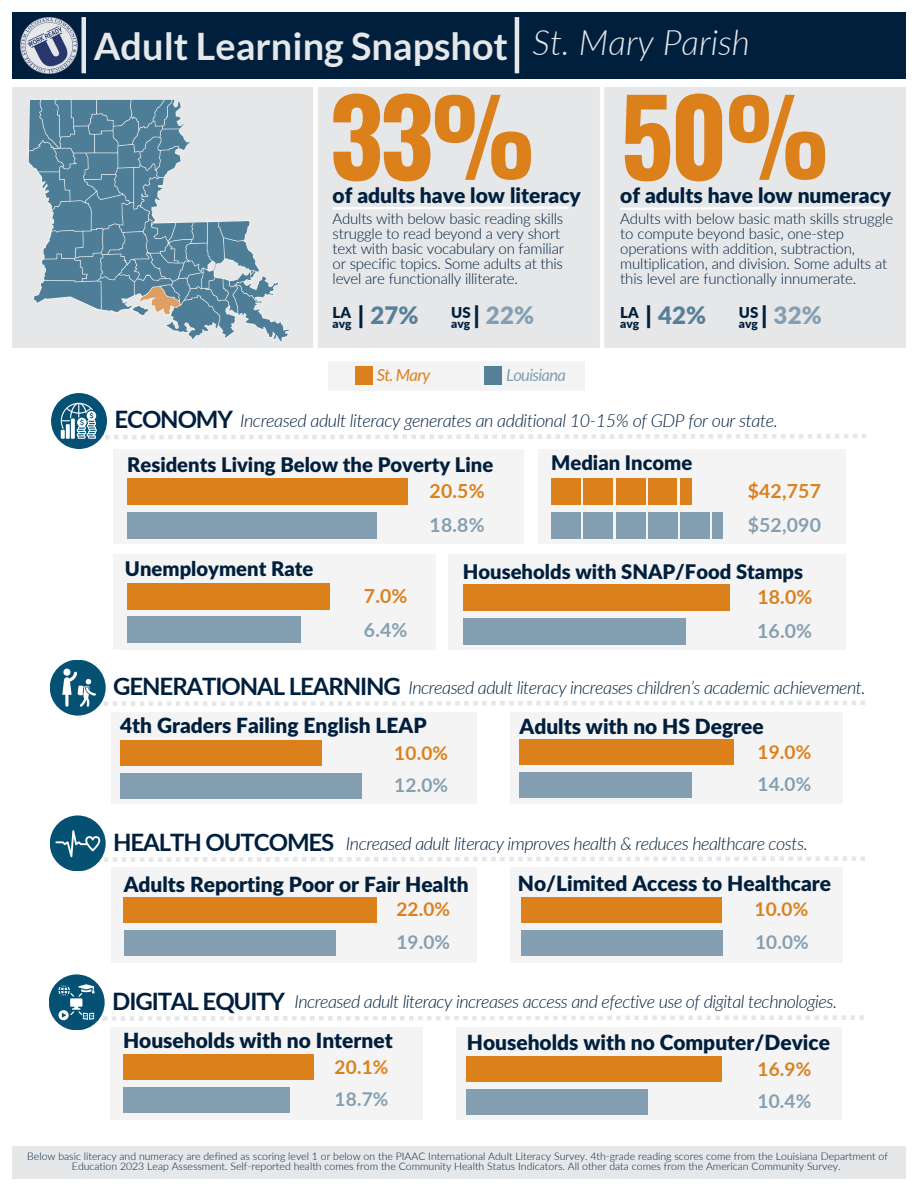
<style>
.page{position:relative;width:918px;height:1188px;background:#fff}
.page>*{position:absolute;margin:0;border:0;box-sizing:border-box;transform-origin:0 0}
.t1{font:700 105px "Oswald";color:#db801b}
.t2{font:700 37.8px "Lato";color:#e5e7e9}
.t3{font:900 24px "Lato";color:#558097}
.t4{font:900 24px "Lato";color:#849fb2}
.t5{font:900 21px "Lato Latin";color:#001f3d}
.t6{font:900 20.1px "Lato Latin";color:#001f3d}
.t7{font:700 19.5px "Lato";letter-spacing:.01em;color:#db801b}
.t8{font:700 19.5px "Lato";letter-spacing:.01em;color:#849fb2}
.t9{font:700 18.9px "Lato";letter-spacing:.01em;color:#db801b}
.t10{font:700 18.9px "Lato";letter-spacing:.01em;color:#849fb2}
.t11{font:italic 300 18px "Lato";letter-spacing:-.03em;color:#001f3d}
.t12{font:italic 16.5px "Lato";letter-spacing:-.045em;color:#849fb2}
.t13{font:italic 16.5px "Lato";letter-spacing:-.045em;color:#db801b}
.t14{font:300 15px/15px "Lato";letter-spacing:-.01em;color:#001f3d}
.t15{font:900 15px "Lato";color:#001f3d}
.t16{font:900 12px "Lato";color:#001f3d}
.t17{font:300 10.5px/9.6px "Lato";color:#001f3d;text-align:center}
.s1{font-weight:300;font-style:italic;font-size:35.1px}
.s2{color:#001f3d}
.s3{font-weight:700;font-style:normal;font-size:24px}
</style>
<div class="page">
<div style="left:12px;top:12px;width:894px;height:67px;background:#001f3d"></div>
<img style="left:21px;top:18px;width:56px;height:56px">
<hr style="left:515px;top:17px;width:4px;height:56px;background:#e5e7e9">
<div style="left:51px;top:393px;width:56px;height:56px;background:#045174;border-radius:50%"></div>
<svg style="left:61px;top:403px;width:805px;height:36px"></svg>
<div style="left:114px;top:554px;width:322px;height:96px;background:#f4f4f4"></div>
<div style="left:127px;top:583px;width:202px;height:27px;background:#db801b"></div>
<div style="left:127px;top:617px;width:174px;height:26px;background:#849fb2"></div>
<div style="left:114px;top:449px;width:410px;height:94px;background:#f4f4f4"></div>
<div style="left:127px;top:479px;width:281px;height:26px;background:#db801b"></div>
<div style="left:127px;top:512px;width:250px;height:26px;background:#849fb2"></div>
<div style="left:448px;top:554px;width:397px;height:96px;background:#f4f4f4"></div>
<div style="left:463px;top:585px;width:267px;height:26px;background:#db801b"></div>
<div style="left:463px;top:618px;width:223px;height:26px;background:#849fb2"></div>
<div style="left:538px;top:449px;width:307px;height:94px;background:#f4f4f4"></div>
<div style="left:551px;top:512px;width:30px;height:26px;background:#849fb2"></div>
<div style="left:583px;top:512px;width:30px;height:26px;background:#849fb2"></div>
<div style="left:616px;top:512px;width:29px;height:26px;background:#849fb2"></div>
<div style="left:648px;top:512px;width:30px;height:26px;background:#849fb2"></div>
<div style="left:551px;top:479px;width:30px;height:26px;background:#db801b"></div>
<div style="left:583px;top:479px;width:30px;height:26px;background:#db801b"></div>
<div style="left:616px;top:479px;width:29px;height:26px;background:#db801b"></div>
<div style="left:648px;top:479px;width:29px;height:26px;background:#db801b"></div>
<div style="left:680px;top:512px;width:29px;height:26px;background:#849fb2"></div>
<div style="left:712px;top:512px;width:10px;height:26px;background:#849fb2"></div>
<div style="left:511px;top:867px;width:332px;height:96px;background:#f4f4f4"></div>
<div style="left:521px;top:897px;width:201px;height:26px;background:#db801b"></div>
<div style="left:521px;top:930px;width:201px;height:26px;background:#849fb2"></div>
<div style="left:111px;top:867px;width:366px;height:96px;background:#f4f4f4"></div>
<div style="left:124px;top:897px;width:253px;height:26px;background:#db801b"></div>
<div style="left:124px;top:930px;width:212px;height:26px;background:#849fb2"></div>
<div style="left:50px;top:815px;width:56px;height:56px;background:#045174;border-radius:50%"></div>
<svg style="left:55px;top:830px;width:810px;height:32px"></svg>
<div style="left:12px;top:1146px;width:894px;height:33px;background:#e5e7e9"></div>
<div style="left:111px;top:1027px;width:312px;height:93px;background:#f4f4f4"></div>
<div style="left:123px;top:1054px;width:191px;height:26px;background:#db801b"></div>
<div style="left:123px;top:1087px;width:167px;height:26px;background:#849fb2"></div>
<div style="left:49px;top:974px;width:56px;height:56px;background:#045174;border-radius:50%"></div>
<svg style="left:58px;top:984px;width:806px;height:37px"></svg>
<div style="left:457px;top:1027px;width:385px;height:93px;background:#f4f4f4"></div>
<div style="left:467px;top:1056px;width:255px;height:26px;background:#db801b"></div>
<div style="left:467px;top:1089px;width:181px;height:26px;background:#849fb2"></div>
<div style="left:50px;top:660px;width:56px;height:56px;background:#045174;border-radius:50%"></div>
<svg style="left:62px;top:669px;width:803px;height:38px"></svg>
<div style="left:511px;top:712px;width:332px;height:92px;background:#f4f4f4"></div>
<div style="left:520px;top:739px;width:214px;height:26px;background:#db801b"></div>
<div style="left:520px;top:772px;width:172px;height:26px;background:#849fb2"></div>
<div style="left:111px;top:712px;width:366px;height:92px;background:#f4f4f4"></div>
<div style="left:120px;top:740px;width:202px;height:26px;background:#db801b"></div>
<div style="left:120px;top:773px;width:242px;height:26px;background:#849fb2"></div>
<hr style="left:82px;top:17px;width:4px;height:56px;background:#e5e7e9">
<div style="left:12px;top:87px;width:894px;height:261px;background:#e5e7e9"></div>
<div style="left:313px;top:85px;width:5px;height:276px;background:#fff"></div>
<svg style="left:620px;top:206px;width:261px;height:4px"></svg>
<hr style="left:600px;top:80px;width:4px;height:277px;background:#fff">
<hr style="left:333px;top:207px;width:236px;height:2px;background:#fff">
<div style="left:328px;top:361px;width:257px;height:29px;background:#f4f4f4"></div>
<div style="left:355px;top:366px;width:18px;height:18px;background:#db801b"></div>
<div style="left:484px;top:366px;width:18px;height:18px;background:#558097"></div>
<img style="left:29px;top:100px;width:260px;height:242px">
<div style="left:680px;top:479px;width:12px;height:26px;background:#db801b"></div>
<h2 class="t2" style="left:94px;top:22px;width:658px">Adult Learning Snapshot <span class="s1">St. Mary Parish</span></h2>
<h1 class="t1" style="left:329px;top:55px;width:208px">33%</h1>
<h3 class="t5" style="left:333px;top:182px;width:250px">of adults have low literacy</h3>
<p class="t14" style="left:333px;top:211px;width:233px">Adults with below basic reading skills struggle to read beyond a very short text with basic vocabulary on familiar or specific topics. Some adults at this level are functionally illiterate.</p>
<h1 class="t1" style="left:620px;top:55px;width:211px">50%</h1>
<h3 class="t5" style="left:620px;top:182px;width:272px">of adults have low numeracy</h3>
<p class="t14" style="left:620px;top:211px;width:274px">Adults with below basic math skills struggle to compute beyond basic, one-step operations with addition, subtraction, multiplication, and division. Some adults at this level are functionally innumerate.</p>
<h3 class="t3" style="left:345px;top:300px;width:75px"><sub>g</sub> <span class="s2">|</span> 27%</h3>
<p class="t15" style="left:451px;top:303px;width:21px">US</p>
<h3 class="t4" style="left:464px;top:300px;width:72px"><sub>g</sub> <span class="s2">|</span> 22%</h3>
<p class="t15" style="left:620px;top:303px;width:20px">LA</p>
<h3 class="t3" style="left:633px;top:300px;width:75px"><sub>g</sub> <span class="s2">|</span> 42%</h3>
<p class="t15" style="left:739px;top:303px;width:21px">US</p>
<h3 class="t4" style="left:752px;top:300px;width:72px"><sub>g</sub> <span class="s2">|</span> 32%</h3>
<p class="t15" style="left:333px;top:303px;width:20px">LA</p>
<p class="t16" style="left:333px;top:316px;width:14px">av</p>
<p class="t16" style="left:451px;top:316px;width:14px">av</p>
<p class="t16" style="left:620px;top:316px;width:14px">av</p>
<p class="t16" style="left:739px;top:316px;width:14px">av</p>
<p class="t12" style="left:506px;top:364px;width:61px">Louisiana</p>
<p class="t13" style="left:377px;top:364px;width:55px">St. Mary</p>
<p class="t11" style="left:115px;top:409px;width:665px"><span class="s3">ECONOMY</span> Increased adult literacy generates an additional 10-15% of GDP for our state.</p>
<h3 class="t6" style="left:551px;top:450px;width:143px">Median Income</h3>
<h3 class="t6" style="left:127px;top:452px;width:368px">Residents Living Below the Poverty Line</h3>
<h3 class="t7" style="left:430px;top:479px;width:57px">20.5%</h3>
<h3 class="t8" style="left:430px;top:513px;width:57px">18.8%</h3>
<h3 class="t6" style="left:463px;top:559px;width:342px">Households with SNAP/Food Stamps</h3>
<h3 class="t7" style="left:748px;top:479px;width:75px">$42,757</h3>
<h3 class="t8" style="left:748px;top:513px;width:75px">$52,090</h3>
<h3 class="t6" style="left:125px;top:556px;width:190px">Unemployment Rate</h3>
<h3 class="t7" style="left:364px;top:584px;width:45px">7.0%</h3>
<h3 class="t8" style="left:364px;top:618px;width:45px">6.4%</h3>
<h3 class="t7" style="left:757px;top:585px;width:57px">18.0%</h3>
<h3 class="t8" style="left:757px;top:619px;width:57px">16.0%</h3>
<p class="t11" style="left:113px;top:676px;width:754px"><span class="s3">GENERATIONAL LEARNING</span> Increased adult literacy increases children’s academic achievement.</p>
<h3 class="t5" style="left:120px;top:713px;width:308px">4th Graders Failing English LEAP</h3>
<h3 class="t5" style="left:520px;top:714px;width:246px">Adults with no HS Degree</h3>
<p class="t9" style="left:394px;top:741px;width:55px">10.0%</p>
<p class="t10" style="left:394px;top:774px;width:55px">12.0%</p>
<p class="t9" style="left:758px;top:740px;width:55px">19.0%</p>
<p class="t10" style="left:758px;top:773px;width:55px">14.0%</p>
<p class="t11" style="left:113px;top:832px;width:696px"><span class="s3">HEALTH OUTCOMES</span> Increased adult literacy improves health &amp; reduces healthcare costs.</p>
<h3 class="t5" style="left:124px;top:871px;width:347px">Adults Reporting Poor or Fair Health</h3>
<p class="t9" style="left:396px;top:898px;width:55px">22.0%</p>
<p class="t10" style="left:396px;top:930px;width:55px">19.0%</p>
<h3 class="t5" style="left:518px;top:871px;width:315px">No/Limited Access to Healthcare</h3>
<p class="t9" style="left:755px;top:897px;width:55px">10.0%</p>
<p class="t10" style="left:755px;top:931px;width:55px">10.0%</p>
<p class="t11" style="left:112px;top:990px;width:727px"><span class="s3">DIGITAL EQUITY</span> Increased adult literacy increases access and efective use of digital technologies.</p>
<h3 class="t5" style="left:467px;top:1030px;width:365px">Households with no Computer/Device</h3>
<p class="t9" style="left:758px;top:1057px;width:55px">16.9%</p>
<p class="t10" style="left:758px;top:1090px;width:55px">10.4%</p>
<h3 class="t5" style="left:123px;top:1028px;width:271px">Households with no Internet</h3>
<p class="t9" style="left:335px;top:1055px;width:55px">20.1%</p>
<p class="t10" style="left:335px;top:1088px;width:55px">18.7%</p>
<p class="t17" style="left:27px;top:1151px;width:862px">Below basic literacy and numeracy are defined as scoring level 1 or below on the PIAAC International Adult Literacy Survey. 4th-grade reading scores come from the Louisiana Department of<br>Education 2023 Leap Assessment. Self-reported health comes from the Community Health Status Indicators. All other data comes from the American Community Survey.</p>
</div>
